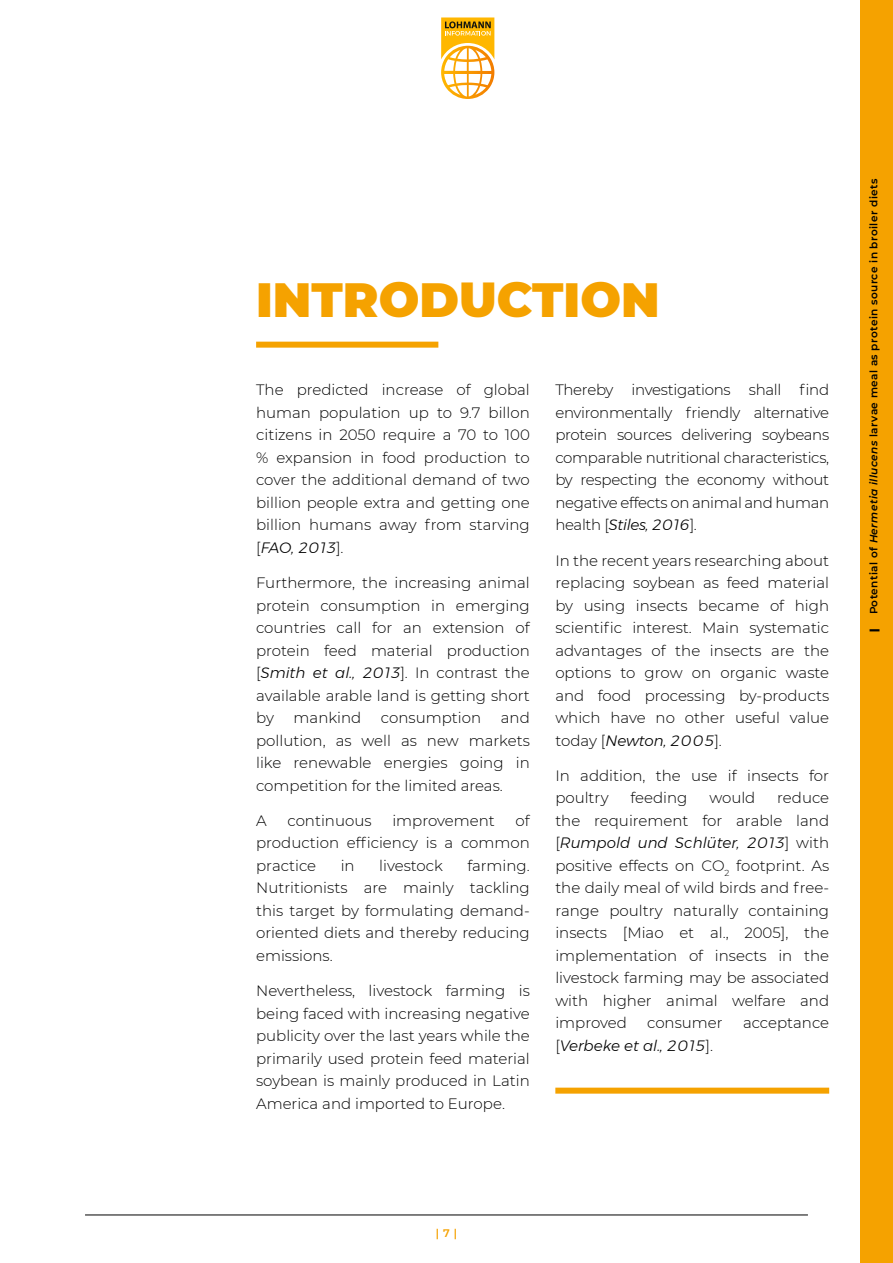
<style>
.page{position:relative;width:893px;height:1263px;background:#fff}
.page>*{position:absolute;margin:0;border:0;box-sizing:border-box;transform-origin:0 0}
.t1{font:900 48px "Montserrat";color:#f5a200}
.t2{font:300 15px/22.5px "Montserrat";color:#000;text-align:justify}
.t3{font:italic 300 15px "Montserrat";color:#000}
.t4{font:600 10.95px "Montserrat";color:#f5a200}
.t5{font:600 10.5px "Montserrat";letter-spacing:.04em;color:#000}
.t6{font:900 10.5px "Montserrat";color:#000}
.s1{font-style:italic}
.s2{font-style:normal}
</style>
<div class="page">
<div style="left:256px;top:342px;width:182px;height:6px;background:#f5a200"></div>
<div style="left:555px;top:1088px;width:274px;height:6px;background:#f5a200"></div>
<div style="left:861px;top:0;width:32px;height:1263px;background:#f5a200"></div>
<hr style="left:85px;top:1215px;width:723px;height:1px;background:#000">
<svg style="left:441px;top:17px;width:53px;height:82px"></svg>
<p class="t1" style="left:256px;top:263px;width:405px">INTRODUCTION</p>
<p class="t2" style="left:256px;top:378px;width:275px">The predicted increase of global human population up to 9.7 billon citizens in 2050 require a 70 to 100 % expansion in food production to cover the additional demand of two billion people extra and getting one billion humans away from starving [<span class="s1">FAO, 2013</span>].</p>
<p class="t2" style="left:256px;top:571px;width:275px">Furthermore, the increasing animal protein consumption in emerging countries call for an extension of protein feed material production [<span class="s1">Smith et al., 2013</span>]. In contrast the available arable land is getting short by</p>
<p class="t2" style="left:256px;top:706px;width:275px;text-indent:245px">and pollution, as well as new markets like renewable energies going in competition for the limited areas.</p>
<p class="t2" style="left:256px;top:809px;width:12px">A</p>
<p class="t2" style="left:287px;top:809px;width:86px">continuous</p>
<p class="t2" style="left:392px;top:809px;width:104px">improvement</p>
<p class="t2" style="left:294px;top:706px;width:69px">mankind</p>
<p class="t2" style="left:381px;top:706px;width:102px">consumption</p>
<p class="t2" style="left:256px;top:809px;width:275px;text-indent:259px">of production efficiency is a common practice</p>
<p class="t2" style="left:256px;top:854px;width:275px;text-indent:211px">farming.<br>Nutritionists are mainly tackling this target by formulating demand&shy;oriented diets and thereby reducing emissions.</p>
<p class="t2" style="left:256px;top:979px;width:275px">Nevertheless, livestock farming is being faced with increasing negative publicity over the last years while the primarily used protein feed material soybean is mainly produced in Latin America and imported to Europe.</p>
<p class="t2" style="left:341px;top:854px;width:16px">in</p>
<p class="t2" style="left:379px;top:854px;width:65px">livestock</p>
<p class="t2" style="left:555px;top:378px;width:275px">Thereby investigations shall find environmentally friendly alternative protein sources delivering soybeans comparable nutritional characteristics, by respecting the economy without negative effects on animal and human health [<span class="s1">Stiles, 2016</span>].</p>
<p class="t2" style="left:555px;top:549px;width:275px">In the recent years researching about replacing soybean as feed material by using insects became of high scientific interest. Main systematic advantages of the insects are the options to grow on organic waste and food processing by-products which have no other useful value today [<span class="s1">Newton, 2005</span>].</p>
<p class="t2" style="left:555px;top:764px;width:275px">In addition, the use if insects for poultry</p>
<p class="t2" style="left:630px;top:786px;width:59px">feeding</p>
<p class="t2" style="left:709px;top:786px;width:48px">would</p>
<p class="t2" style="left:555px;top:786px;width:275px;text-indent:222px">reduce the requirement for arable land [<span class="s1">Rumpold und Schlüter, 2013</span>] with positive effects on CO<sub>2</sub> footprint. As the daily meal of wild birds and free&shy;range poultry naturally containing insects [Miao et al., 2005], the implementation of insects in the livestock farming may be associated with higher animal welfare and improved</p>
<p class="t2" style="left:647px;top:1011px;width:77px">consumer</p>
<p class="t2" style="left:743px;top:1011px;width:88px">acceptance</p>
<p class="t3" style="left:555px;top:1034px;width:159px"><span class="s2">[</span>Verbeke et al., 2015<span class="s2">].</span></p>
<p class="t5" style="left:866px;top:614px;width:437px;rotate:-90deg">Potential of <span class="s1">Hermetia illucens</span> larvae meal as protein source in broiler diets</p>
<p class="t6" style="left:866px;top:631px;width:5px;rotate:-90deg">|</p>
<p class="t4" style="left:436px;top:1225px;width:23px">| 7 |</p>
</div>
